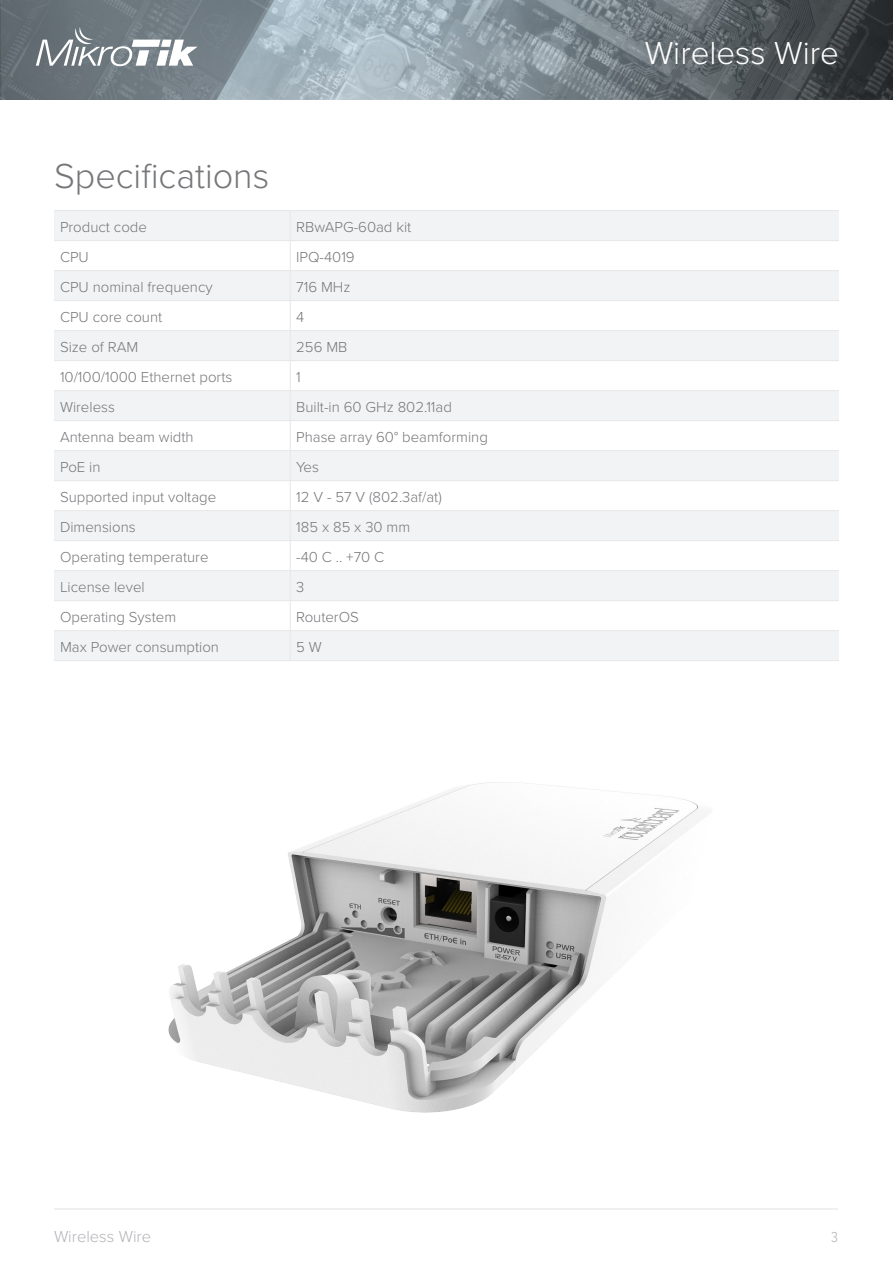
<style>
.page{position:relative;width:893px;height:1263px;background:#fff}
.page>*{position:absolute;margin:0;border:0;box-sizing:border-box;transform-origin:0 0}
.t1{font:300 36px "Proxima Nova";color:#757679}
.t2{font:300 33px "Proxima Nova";color:#fff}
.t3{font:300 16.5px "Proxima Nova";color:#b2b3b7}
.t4{font:300 15px "Proxima Nova";color:#757679}
.t5{font:300 15px "Proxima Nova Cond";color:#b2b3b7}
</style>
<div class="page">
<img style="left:0;top:0;width:893px;height:100px">
<svg style="left:36px;top:27px;width:162px;height:39px"></svg>
<hr style="left:54px;top:1209px;width:784px;height:1px;background:#e1e2e4">
<svg style="left:54px;top:211px;width:785px;height:449px;fill:#f2f3f4"></svg>
<hr style="left:54px;top:210px;width:236px;height:1px;background:#e6e7e9">
<hr style="left:290px;top:210px;width:549px;height:1px;background:#e6e7e9">
<hr style="left:54px;top:240px;width:236px;height:1px;background:#e6e7e9">
<hr style="left:290px;top:240px;width:549px;height:1px;background:#e6e7e9">
<hr style="left:54px;top:270px;width:236px;height:1px;background:#e6e7e9">
<hr style="left:290px;top:270px;width:549px;height:1px;background:#e6e7e9">
<hr style="left:54px;top:300px;width:236px;height:1px;background:#e6e7e9">
<hr style="left:290px;top:300px;width:549px;height:1px;background:#e6e7e9">
<hr style="left:54px;top:330px;width:236px;height:1px;background:#e6e7e9">
<hr style="left:290px;top:330px;width:549px;height:1px;background:#e6e7e9">
<hr style="left:54px;top:360px;width:236px;height:1px;background:#e6e7e9">
<hr style="left:290px;top:360px;width:549px;height:1px;background:#e6e7e9">
<hr style="left:54px;top:390px;width:236px;height:1px;background:#e6e7e9">
<hr style="left:290px;top:390px;width:549px;height:1px;background:#e6e7e9">
<hr style="left:54px;top:420px;width:236px;height:1px;background:#e6e7e9">
<hr style="left:290px;top:420px;width:549px;height:1px;background:#e6e7e9">
<hr style="left:54px;top:450px;width:236px;height:1px;background:#e6e7e9">
<hr style="left:290px;top:450px;width:549px;height:1px;background:#e6e7e9">
<hr style="left:54px;top:480px;width:236px;height:1px;background:#e6e7e9">
<hr style="left:290px;top:480px;width:549px;height:1px;background:#e6e7e9">
<hr style="left:54px;top:510px;width:236px;height:1px;background:#e6e7e9">
<hr style="left:290px;top:510px;width:549px;height:1px;background:#e6e7e9">
<hr style="left:54px;top:540px;width:236px;height:1px;background:#e6e7e9">
<hr style="left:290px;top:540px;width:549px;height:1px;background:#e6e7e9">
<hr style="left:54px;top:570px;width:236px;height:1px;background:#e6e7e9">
<hr style="left:290px;top:570px;width:549px;height:1px;background:#e6e7e9">
<hr style="left:54px;top:600px;width:236px;height:1px;background:#e6e7e9">
<hr style="left:290px;top:600px;width:549px;height:1px;background:#e6e7e9">
<hr style="left:54px;top:630px;width:236px;height:1px;background:#e6e7e9">
<hr style="left:290px;top:630px;width:549px;height:1px;background:#e6e7e9">
<svg style="left:290px;top:211px;width:1px;height:449px"></svg>
<hr style="left:54px;top:660px;width:236px;height:1px;background:#e6e7e9">
<hr style="left:290px;top:660px;width:549px;height:1px;background:#e6e7e9">
<img style="left:168px;top:782px;width:538px;height:331px">
<p class="t1" style="left:54px;top:149px;width:217px">Specifications</p>
<p class="t4" style="left:60px;top:215px;width:89px">Product code</p>
<p class="t4" style="left:296px;top:215px;width:117px">RBwAPG-60ad kit</p>
<p class="t4" style="left:60px;top:245px;width:30px">CPU</p>
<p class="t4" style="left:296px;top:245px;width:60px">IPQ-4019</p>
<p class="t4" style="left:60px;top:275px;width:154px">CPU nominal frequency</p>
<p class="t4" style="left:296px;top:275px;width:56px">716 MHz</p>
<p class="t4" style="left:60px;top:305px;width:104px">CPU core count</p>
<p class="t4" style="left:296px;top:305px;width:10px">4</p>
<p class="t4" style="left:60px;top:335px;width:80px">Size of RAM</p>
<p class="t4" style="left:296px;top:335px;width:53px">256 MB</p>
<p class="t4" style="left:60px;top:365px;width:174px">10/100/1000 Ethernet ports</p>
<p class="t4" style="left:296px;top:365px;width:6px">1</p>
<p class="t4" style="left:60px;top:395px;width:56px">Wireless</p>
<p class="t4" style="left:296px;top:395px;width:157px">Built-in 60 GHz 802.11ad</p>
<p class="t4" style="left:60px;top:425px;width:135px">Antenna beam width</p>
<p class="t4" style="left:296px;top:425px;width:193px">Phase array 60° beamforming</p>
<p class="t4" style="left:60px;top:455px;width:42px">PoE in</p>
<p class="t4" style="left:296px;top:455px;width:24px">Yes</p>
<p class="t4" style="left:60px;top:485px;width:158px">Supported input voltage</p>
<p class="t4" style="left:296px;top:485px;width:147px">12 V - 57 V (802.3af/at)</p>
<p class="t4" style="left:60px;top:515px;width:77px">Dimensions</p>
<p class="t4" style="left:296px;top:515px;width:115px">185 x 85 x 30 mm</p>
<p class="t4" style="left:60px;top:545px;width:150px">Operating temperature</p>
<p class="t4" style="left:296px;top:545px;width:90px">-40 C .. +70 C</p>
<p class="t4" style="left:60px;top:575px;width:86px">License level</p>
<p class="t4" style="left:296px;top:575px;width:10px">3</p>
<p class="t4" style="left:60px;top:605px;width:118px">Operating System</p>
<p class="t4" style="left:296px;top:605px;width:64px">RouterOS</p>
<p class="t4" style="left:60px;top:635px;width:161px">Max Power consumption</p>
<p class="t4" style="left:296px;top:635px;width:27px">5 W</p>
<p class="t2" style="left:645px;top:28px;width:196px">Wireless Wire</p>
<p class="t3" style="left:54px;top:1224px;width:99px">Wireless Wire</p>
<p class="t5" style="left:831px;top:1226px;width:8px">3</p>
</div>
